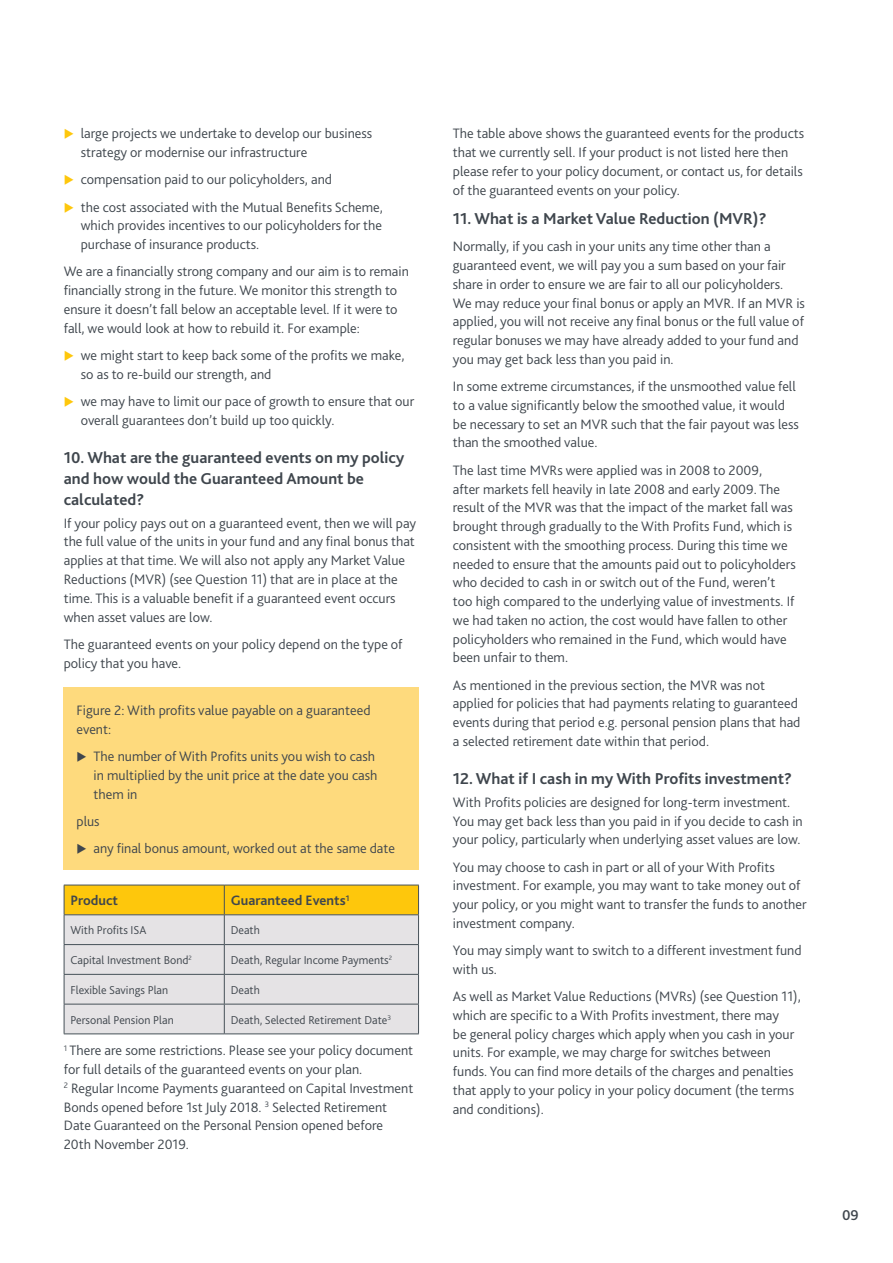
<style>
.page{position:relative;width:893px;height:1263px;background:#fff}
.page>*{position:absolute;margin:0;border:0;box-sizing:border-box;transform-origin:0 0}
.t1{font:700 16.5px/21px "Bliss 2";color:#3f464d}
.t2{font:500 15px "Bliss 2";color:#3f464d}
.t3{font:300 14.25px/18.8px "Bliss 2";color:#3f464d}
.t4{font:700 14.25px "Bliss 2";color:#3f464d}
.t5{font:300 12px "Bliss 2";color:#3f464d}
</style>
<div class="page">
<div style="left:64px;top:687px;width:355px;height:183px;background:#feda7d"></div>
<svg style="left:64px;top:885px;width:355px;height:149px;background:#e3d8b6"></svg>
<hr style="left:64px;top:914px;width:160px;height:1px;background:#465158">
<hr style="left:224px;top:914px;width:195px;height:1px;background:#465158">
<p class="t3" style="left:81px;top:124px;width:293px">large projects we undertake to develop our business strategy or modernise our infrastructure</p>
<p class="t3" style="left:81px;top:166px;width:304px;line-height:27.3px">compensation paid to our policyholders, and<br>the cost associated with the Mutual Benefits Scheme,</p>
<p class="t3" style="left:81px;top:216px;width:303px">which provides incentives to our policyholders for the purchase of insurance products.</p>
<p class="t3" style="left:64px;top:262px;width:347px">We are a financially strong company and our aim is to remain financially strong in the future. We monitor this strength to ensure it doesn’t fall below an acceptable level. If it were to fall, we would look at how to rebuild it. For example:</p>
<p class="t3" style="left:81px;top:346px;width:325px">we might start to keep back some of the profits we make, so as to re‑build our strength, and</p>
<p class="t3" style="left:81px;top:392px;width:335px">we may have to limit our pace of growth to ensure that our overall guarantees don’t build up too quickly.</p>
<p class="t1" style="left:64px;top:447px;width:342px">10. What are the guaranteed events on my policy and how would the Guaranteed Amount be calculated?</p>
<p class="t3" style="left:64px;top:514px;width:354px">If your policy pays out on a guaranteed event, then we will pay the full value of the units in your fund and any final bonus that applies at that time. We will also not apply any Market Value Reductions (MVR) (see Question 11) that are in place at the time. This is a valuable benefit if a guaranteed event occurs when asset values are low.</p>
<p class="t3" style="left:64px;top:635px;width:340px">The guaranteed events on your policy depend on the type of policy that you have.</p>
<p class="t3" style="left:77px;top:701px;width:295px">Figure 2: With profits value payable on a guaranteed event:</p>
<p class="t3" style="left:94px;top:747px;width:285px">The number of With Profits units you wish to cash in multiplied by the unit price at the date you cash them in</p>
<p class="t3" style="left:94px;top:807px;width:303px;line-height:27.3px;text-indent:-17px">plus<br>any final bonus amount, worked out at the same date</p>
<p class="t4" style="left:70px;top:892px;width:49px">Product</p>
<p class="t4" style="left:231px;top:892px;width:120px">Guaranteed Events<sup>1</sup></p>
<p class="t5" style="left:70px;top:923px;width:78px">With Profits ISA</p>
<p class="t5" style="left:231px;top:923px;width:31px">Death</p>
<p class="t5" style="left:70px;top:952px;width:123px">Capital Investment Bond<sup>2</sup></p>
<p class="t5" style="left:231px;top:952px;width:163px">Death, Regular Income Payments<sup>2</sup></p>
<p class="t5" style="left:70px;top:982px;width:99px">Flexible Savings Plan</p>
<p class="t5" style="left:231px;top:982px;width:31px">Death</p>
<p class="t5" style="left:70px;top:1012px;width:105px">Personal Pension Plan</p>
<p class="t5" style="left:231px;top:1012px;width:162px">Death, Selected Retirement Date<sup>3</sup></p>
<p class="t3" style="left:64px;top:1041px;width:351px"><sup>1</sup> There are some restrictions. Please see your policy document for full details of the guaranteed events on your plan.<br><sup>2</sup> Regular Income Payments guaranteed on Capital Investment Bonds opened before 1st July 2018. <sup>3</sup> Selected Retirement Date Guaranteed on the Personal Pension opened before 20th November 2019.</p>
<p class="t3" style="left:453px;top:124px;width:353px">The table above shows the guaranteed events for the products that we currently sell. If your product is not listed here then please refer to your policy document, or contact us, for details of the guaranteed events on your policy.</p>
<p class="t1" style="left:453px;top:208px;width:315px">11. What is a Market Value Reduction (MVR)?</p>
<p class="t3" style="left:453px;top:237px;width:354px">Normally, if you cash in your units any time other than a guaranteed event, we will pay you a sum based on your fair share in order to ensure we are fair to all our policyholders.<br>We may reduce your final bonus or apply an MVR. If an MVR is applied, you will not receive any final bonus or the full value of regular bonuses we may have already added to your fund and you may get back less than you paid in.</p>
<p class="t3" style="left:453px;top:377px;width:348px">In some extreme circumstances, if the unsmoothed value fell to a value significantly below the smoothed value, it would be necessary to set an MVR such that the fair payout was less than the smoothed value.</p>
<p class="t3" style="left:453px;top:461px;width:344px">The last time MVRs were applied was in 2008 to 2009,<br>after markets fell heavily in late 2008 and early 2009. The result of the MVR was that the impact of the market fall was brought through gradually to the With Profits Fund, which is consistent with the smoothing process. During this time we needed to ensure that the amounts paid out to policyholders who decided to cash in or switch out of the Fund, weren’t too high compared to the underlying value of investments. If we had taken no action, the cost would have fallen to other policyholders who remained in the Fund, which would have been unfair to them.</p>
<p class="t3" style="left:453px;top:675px;width:349px">As mentioned in the previous section, the MVR was not applied for policies that had payments relating to guaranteed events during that period e.g. personal pension plans that had a selected retirement date within that period.</p>
<p class="t1" style="left:453px;top:768px;width:341px">12. What if I cash in my With Profits investment?</p>
<p class="t3" style="left:453px;top:793px;width:351px">With Profits policies are designed for long‑term investment.<br>You may get back less than you paid in if you decide to cash in your policy, particularly when underlying asset values are low.</p>
<p class="t3" style="left:453px;top:857px;width:355px">You may choose to cash in part or all of your With Profits investment. For example, you may want to take money out of your policy, or you might want to transfer the funds to another investment company.</p>
<p class="t3" style="left:453px;top:941px;width:350px">You may simply want to switch to a different investment fund with us.</p>
<p class="t3" style="left:453px;top:987px;width:349px">As well as Market Value Reductions (MVRs) (see Question 11), which are specific to a With Profits investment, there may<br>be general policy charges which apply when you cash in your units. For example, we may charge for switches between funds. You can find more details of the charges and penalties that apply to your policy in your policy document (the terms and conditions).</p>
<p class="t2" style="left:842px;top:1206px;width:18px">09</p>
</div>
